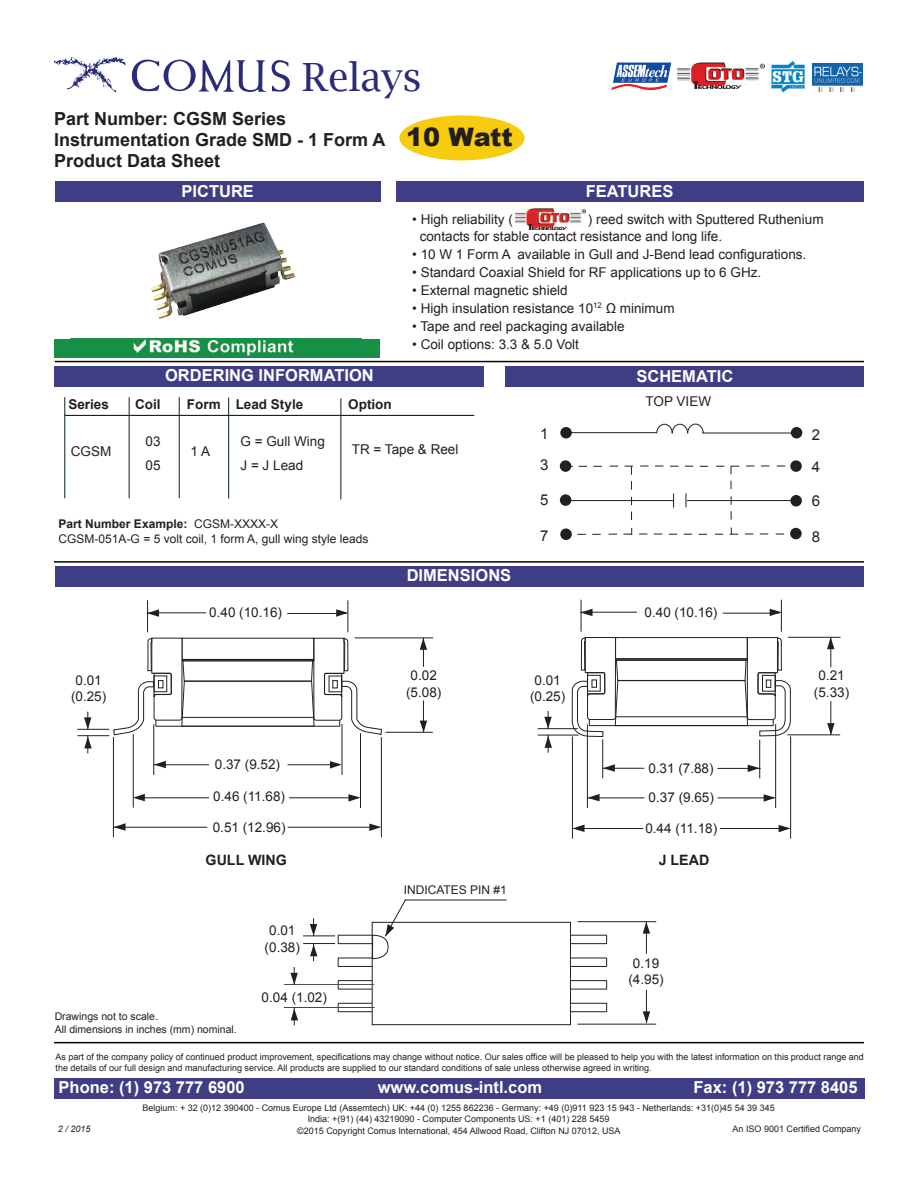
<style>
.page{position:relative;width:918px;height:1188px;background:#fff}
.page>*{position:absolute;margin:0;border:0;box-sizing:border-box;transform-origin:0 0}
.t1{font:39px "Lucida Bright";letter-spacing:-.01em;color:#292c79}
.t2{font:700 18px/21px "Arial";color:#231f20}
.t3{font:700 16.5px "Arial";color:#fff}
.t4{font:15px/31.5px "Arial";color:#231f20}
.t5{font:700 14.25px "Arial";color:#231f20}
.t6{font:13.5px/16.2px "Arial";color:#231f20;text-align:center}
.t7{font:700 13.5px "Arial";color:#231f20}
.t8{font:12px/14.4px "Arial";color:#231f20}
.t9{font:10.5px/12.6px "Arial";color:#231f20}
.t10{font:9px/10.8px "Arial";color:#231f20}
.t11{font:italic 9px "Arial";color:#231f20}
.s1{font-weight:900;font-size:25.5px}
.s2{font-weight:700}
</style>
<div class="page">
<div style="left:399px;top:115px;width:126px;height:45px;background:#f7cb0f;border-radius:50%"></div>
<div style="left:54px;top:339px;width:326px;height:18px;background:#159045"></div>
<svg style="left:132px;top:59px;width:158px;height:33px"></svg>
<svg style="left:54px;top:57px;width:72px;height:36px"></svg>
<div style="left:55px;top:182px;width:326px;height:20px;background:#3f3e85"></div>
<div style="left:396px;top:182px;width:467px;height:20px;background:#3f3e85"></div>
<div style="left:506px;top:367px;width:358px;height:20px;background:#3f3e85"></div>
<div style="left:55px;top:566px;width:808px;height:20px;background:#3f3e85"></div>
<hr style="left:54px;top:561px;width:810px;height:2px;background:#040503">
<hr style="left:55px;top:361px;width:809px;height:1px;background:#040503">
<img style="left:133px;top:339px;width:161px;height:17px">
<div style="left:55px;top:366px;width:429px;height:21px;background:#3f3e85"></div>
<hr style="left:54px;top:1042px;width:810px;height:1px;background:#040503">
<hr style="left:570px;top:432px;width:87px;height:1px;background:#231f20">
<hr style="left:564px;top:500px;width:110px;height:1px;background:#231f20">
<svg style="left:625px;top:466px;width:8px;height:9px"></svg>
<svg style="left:731px;top:466px;width:8px;height:8px"></svg>
<svg style="left:623px;top:528px;width:9px;height:7px"></svg>
<svg style="left:730px;top:528px;width:8px;height:7px"></svg>
<hr style="left:687px;top:500px;width:110px;height:1px;background:#231f20">
<hr style="left:702px;top:433px;width:90px;height:1px;background:#231f20">
<div style="left:560px;top:427px;width:12px;height:11px;background:#231f20;border-radius:50%"></div>
<div style="left:560px;top:460px;width:11px;height:12px;background:#231f20;border-radius:50%"></div>
<div style="left:560px;top:494px;width:11px;height:12px;background:#231f20;border-radius:50%"></div>
<div style="left:560px;top:528px;width:12px;height:12px;background:#231f20;border-radius:50%"></div>
<div style="left:791px;top:427px;width:11px;height:11px;background:#231f20;border-radius:50%"></div>
<div style="left:790px;top:460px;width:12px;height:12px;background:#231f20;border-radius:50%"></div>
<div style="left:790px;top:495px;width:12px;height:12px;background:#231f20;border-radius:50%"></div>
<div style="left:790px;top:528px;width:12px;height:11px;background:#231f20;border-radius:50%"></div>
<svg style="left:673px;top:493px;width:1px;height:15px"></svg>
<svg style="left:686px;top:493px;width:1px;height:14px"></svg>
<svg style="left:656px;top:423px;width:48px;height:11px"></svg>
<div style="left:54px;top:1078px;width:810px;height:20px;background:#3f3e85"></div>
<hr style="left:64px;top:397px;width:1px;height:101px;background:#072127">
<hr style="left:129px;top:397px;width:1px;height:101px;background:#072127">
<hr style="left:179px;top:397px;width:1px;height:101px;background:#072127">
<hr style="left:228px;top:397px;width:1px;height:102px;background:#072127">
<hr style="left:341px;top:398px;width:1px;height:101px;background:#072127">
<hr style="left:65px;top:415px;width:409px;height:1px;background:#040503">
<div style="left:566px;top:935px;width:41px;height:9px;border:1px solid #231f20"></div>
<div style="left:566px;top:958px;width:41px;height:9px;border:1px solid #231f20"></div>
<div style="left:566px;top:980px;width:41px;height:9px;border:1px solid #231f20"></div>
<div style="left:566px;top:1003px;width:41px;height:9px;border:1px solid #231f20"></div>
<div style="left:372px;top:922px;width:199px;height:103px;background:#fff"></div>
<div style="left:372px;top:922px;width:199px;height:103px;border:1px solid #231f20"></div>
<hr style="left:355px;top:638px;width:78px;height:1px;background:#231f20">
<hr style="left:386px;top:732px;width:47px;height:1px;background:#231f20">
<hr style="left:423px;top:701px;width:1px;height:31px;background:#231f20">
<hr style="left:77px;top:735px;width:32px;height:1px;background:#231f20">
<hr style="left:77px;top:729px;width:32px;height:1px;background:#231f20">
<svg style="left:420px;top:638px;width:7px;height:29px"></svg>
<svg style="left:84px;top:712px;width:8px;height:41px"></svg>
<svg style="left:420px;top:721px;width:7px;height:12px"></svg>
<hr style="left:405px;top:900px;width:102px;height:1px;background:#231f20">
<hr style="left:788px;top:637px;width:53px;height:1px;background:#231f20">
<hr style="left:787px;top:735px;width:53px;height:1px;background:#231f20">
<hr style="left:831px;top:637px;width:1px;height:30px;background:#231f20">
<hr style="left:831px;top:701px;width:1px;height:34px;background:#231f20">
<hr style="left:538px;top:735px;width:40px;height:1px;background:#231f20">
<hr style="left:538px;top:728px;width:40px;height:1px;background:#231f20">
<svg style="left:545px;top:735px;width:7px;height:18px"></svg>
<svg style="left:827px;top:637px;width:8px;height:12px"></svg>
<svg style="left:544px;top:711px;width:8px;height:18px"></svg>
<svg style="left:827px;top:723px;width:8px;height:12px"></svg>
<svg style="left:113px;top:600px;width:293px;height:425px"></svg>
<svg style="left:572px;top:600px;width:219px;height:425px"></svg>
<img style="left:151px;top:222px;width:144px;height:97px">
<img style="left:611px;top:62px;width:61px;height:29px">
<img style="left:678px;top:63px;width:86px;height:26px">
<img style="left:516px;top:208px;width:70px;height:22px">
<img style="left:771px;top:61px;width:34px;height:32px">
<img style="left:813px;top:64px;width:49px;height:27px">
<h1 class="t1" style="left:302px;top:61px;width:121px">Relays</h1>
<h2 class="t2" style="left:54px;top:110px;width:460px">Part Number: CGSM Series<br>Instrumentation Grade SMD - 1 Form A <span class="s1">10 Watt<br></span>Product Data Sheet</h2>
<h3 class="t3" style="left:182px;top:185px;width:74px">PICTURE</h3>
<h3 class="t3" style="left:586px;top:185px;width:89px">FEATURES</h3>
<h3 class="t3" style="left:165px;top:369px;width:210px">ORDERING INFORMATION</h3>
<h3 class="t7" style="left:68px;top:399px;width:42px">Series</h3>
<h3 class="t7" style="left:135px;top:399px;width:27px">Coil</h3>
<h3 class="t7" style="left:187px;top:399px;width:118px">Form Lead Style</h3>
<h3 class="t7" style="left:348px;top:399px;width:45px">Option</h3>
<h3 class="t6" style="left:420px;top:211px;width:405px;text-align:left;text-indent:168px">) reed switch with Sputtered Ruthenium contacts for stable contact resistance and long life.</h3>
<h3 class="t6" style="left:412px;top:246px;width:396px">• 10 W 1 Form A available in Gull and J-Bend lead configurations.</h3>
<h3 class="t6" style="left:412px;top:264px;width:351px">• Standard Coaxial Shield for RF applications up to 6 GHz.</h3>
<h3 class="t6" style="left:412px;top:282px;width:157px">• External magnetic shield</h3>
<h3 class="t6" style="left:412px;top:300px;width:264px">• High insulation resistance 10<sup>12</sup> Ω minimum</h3>
<h3 class="t6" style="left:412px;top:318px;width:214px">• Tape and reel packaging available</h3>
<h3 class="t6" style="left:412px;top:336px;width:168px">• Coil options: 3.3 &amp; 5.0 Volt</h3>
<h3 class="t6" style="left:412px;top:211px;width:102px">• High reliability (</h3>
<h3 class="t3" style="left:636px;top:370px;width:98px">SCHEMATIC</h3>
<h3 class="t6" style="left:646px;top:393px;width:67px">TOP VIEW</h3>
<h3 class="t6" style="left:241px;top:429px;width:86px;line-height:23.7px;text-align:left">G = Gull Wing<br>J = J Lead</h3>
<h3 class="t6" style="left:146px;top:429px;width:17px;line-height:24.5px;text-align:left">03<br>05</h3>
<h3 class="t6" style="left:71px;top:444px;width:42px">CGSM</h3>
<h3 class="t6" style="left:191px;top:443px;width:21px">1 A</h3>
<h3 class="t6" style="left:352px;top:442px;width:108px">TR = Tape &amp; Reel</h3>
<h3 class="t8" style="left:59px;top:517px;width:311px"><span class="s2">Part Number Example:</span> CGSM-XXXX-X<br>CGSM-051A-G = 5 volt coil, 1 form A, gull wing style leads</h3>
<h3 class="t6" style="left:209px;top:604px;width:74px">0.40 (10.16)</h3>
<h3 class="t3" style="left:407px;top:569px;width:106px">DIMENSIONS</h3>
<h3 class="t4" style="left:540px;top:418px;width:10px">1<br>3</h3>
<h3 class="t4" style="left:540px;top:484px;width:10px">5</h3>
<h3 class="t4" style="left:540px;top:520px;width:10px">7</h3>
<h3 class="t6" style="left:406px;top:668px;width:37px">0.02 (5.08)</h3>
<h3 class="t6" style="left:71px;top:672px;width:37px">0.01 (0.25)</h3>
<h3 class="t6" style="left:530px;top:672px;width:37px">0.01 (0.25)</h3>
<h3 class="t6" style="left:645px;top:604px;width:74px">0.40 (10.16)</h3>
<h3 class="t6" style="left:215px;top:756px;width:67px">0.37 (9.52)</h3>
<h3 class="t6" style="left:648px;top:754px;width:67px;line-height:29.4px;text-align:left">0.31 (7.88)<br>0.37 (9.65)</h3>
<h3 class="t6" style="left:645px;top:820px;width:73px">0.44 (11.18)</h3>
<h3 class="t6" style="left:213px;top:789px;width:73px">0.46 (11.68)</h3>
<h3 class="t6" style="left:213px;top:819px;width:74px">0.51 (12.96)</h3>
<h3 class="t5" style="left:206px;top:854px;width:83px">GULL WING</h3>
<h3 class="t5" style="left:659px;top:854px;width:52px">J LEAD</h3>
<p class="t9" style="left:55px;top:1010px;width:184px">Drawings not to scale.<br>All dimensions in inches (mm) nominal.</p>
<h3 class="t6" style="left:265px;top:923px;width:37px">0.01 (0.38)</h3>
<h3 class="t6" style="left:262px;top:989px;width:67px">0.04 (1.02)</h3>
<h3 class="t8" style="left:404px;top:882px;width:105px">INDICATES PIN #1</h3>
<h3 class="t6" style="left:628px;top:955px;width:37px">0.19 (4.95)</h3>
<h3 class="t4" style="left:812px;top:419px;width:10px">2<br>4</h3>
<h3 class="t4" style="left:812px;top:485px;width:10px">6</h3>
<h3 class="t4" style="left:812px;top:521px;width:10px">8</h3>
<h3 class="t6" style="left:814px;top:668px;width:37px">0.21 (5.33)</h3>
<p class="t10" style="left:56px;top:1052px;width:810px">As part of the company policy of continued product improvement, specifications may change without notice. Our sales office will be pleased to help you with the latest information on this product range and the details of our full design and manufacturing service. All products are supplied to our standard conditions of sale unless otherwise agreed in writing.</p>
<h3 class="t3" style="left:59px;top:1081px;width:188px">Phone: (1) 973 777 6900</h3>
<h3 class="t3" style="left:378px;top:1081px;width:166px">www.comus-intl.com</h3>
<h3 class="t3" style="left:693px;top:1081px;width:166px">Fax: (1) 973 777 8405</h3>
<p class="t11" style="left:58px;top:1123px;width:34px">2 / 2015</p>
<p class="t10" style="left:143px;top:1103px;width:634px;text-align:center">Belgium: + 32 (0)12 390400 - Comus Europe Ltd (Assemtech) UK: +44 (0) 1255 862236 - Germany: +49 (0)911 923 15 943 - Netherlands: +31(0)45 54 39 345<br>India: +(91) (44) 43219090 - Computer Components US: +1 (401) 228 5459</p>
<p class="t10" style="left:297px;top:1125px;width:325px">©2015 Copyright Comus International, 454 Allwood Road, Clifton NJ 07012, USA</p>
<p class="t10" style="left:733px;top:1124px;width:130px">An ISO 9001 Certified Company</p>
</div>
